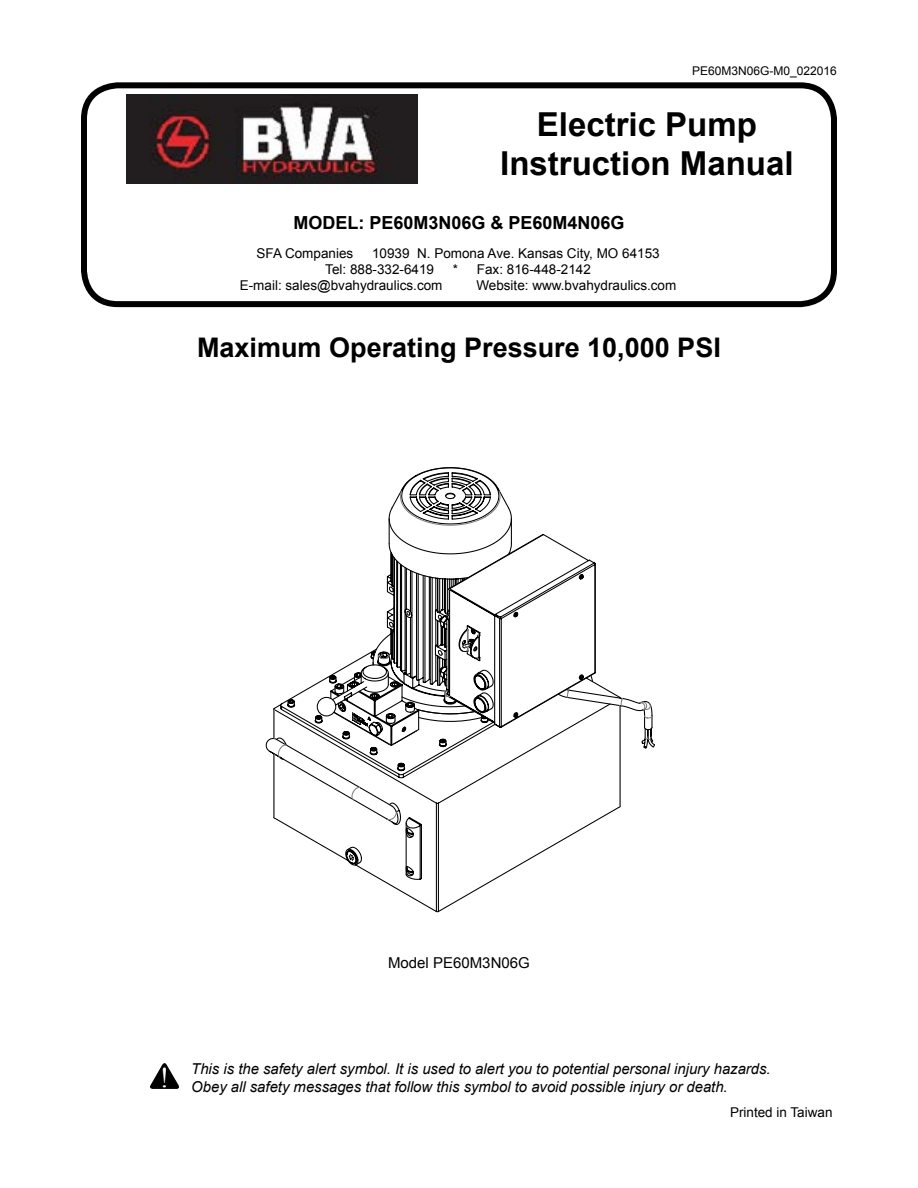
<style>
.page{position:relative;width:918px;height:1188px;background:#fff}
.page>*{position:absolute;margin:0;border:0;box-sizing:border-box;transform-origin:0 0}
.t1{font:700 33px/39.6px "Arial";color:#000;text-align:center}
.t2{font:28.5px "Times New Roman";color:#fff}
.t3{font:700 27px "Arial";color:#000}
.t4{font:700 18px "Arial";color:#000}
.t5{font:italic 15px/18px "Arial";color:#000}
.t6{font:15px "Arial";color:#000}
.t7{font:13.5px/16.2px "Arial";color:#000}
.t8{font:12px "Arial";color:#000}
</style>
<div class="page">
<div style="left:81px;top:82px;width:756px;height:225px;border:6px solid #000;border-radius:34px"></div>
<img style="left:126px;top:94px;width:291px;height:90px">
<svg style="left:150px;top:1063px;width:29px;height:26px"></svg>
<svg style="left:348px;top:861px;width:179px;height:51px"></svg>
<svg style="left:401px;top:467px;width:99px;height:23px"></svg>
<svg style="left:273px;top:490px;width:380px;height:371px"></svg>
<p class="t8" style="left:692px;top:63px;width:146px">PE60M3N06G-M0_022016</p>
<h1 class="t1" style="left:500px;top:105px;width:295px">Electric Pump<br>Instruction Manual</h1>
<h3 class="t4" style="left:293px;top:211px;width:333px">MODEL: PE60M3N06G &amp; PE60M4N06G</h3>
<p class="t7" style="left:257px;top:245px;width:98px">SFA Companies</p>
<p class="t7" style="left:325px;top:245px;width:336px;text-indent:47px">10939 N. Pomona Ave. Kansas City, MO 64153<br>Tel: 888-332-6419</p>
<p class="t7" style="left:453px;top:262px;width:140px">* Fax: 816-448-2142</p>
<p class="t7" style="left:240px;top:278px;width:204px">E-mail: sales@bvahydraulics.com</p>
<p class="t7" style="left:476px;top:278px;width:202px">Website: www.bvahydraulics.com</p>
<h3 class="t3" style="left:197px;top:329px;width:525px">Maximum Operating Pressure 10,000 PSI</h3>
<p class="t6" style="left:388px;top:953px;width:143px">Model PE60M3N06G</p>
<h2 class="t2" style="left:160px;top:1058px;width:11px">!</h2>
<p class="t5" style="left:191px;top:1060px;width:581px">This is the safety alert symbol. It is used to alert you to potential personal injury hazards.<br>Obey all safety messages that follow this symbol to avoid possible injury or death.</p>
<p class="t7" style="left:730px;top:1104px;width:104px">Printed in Taiwan</p>
</div>
